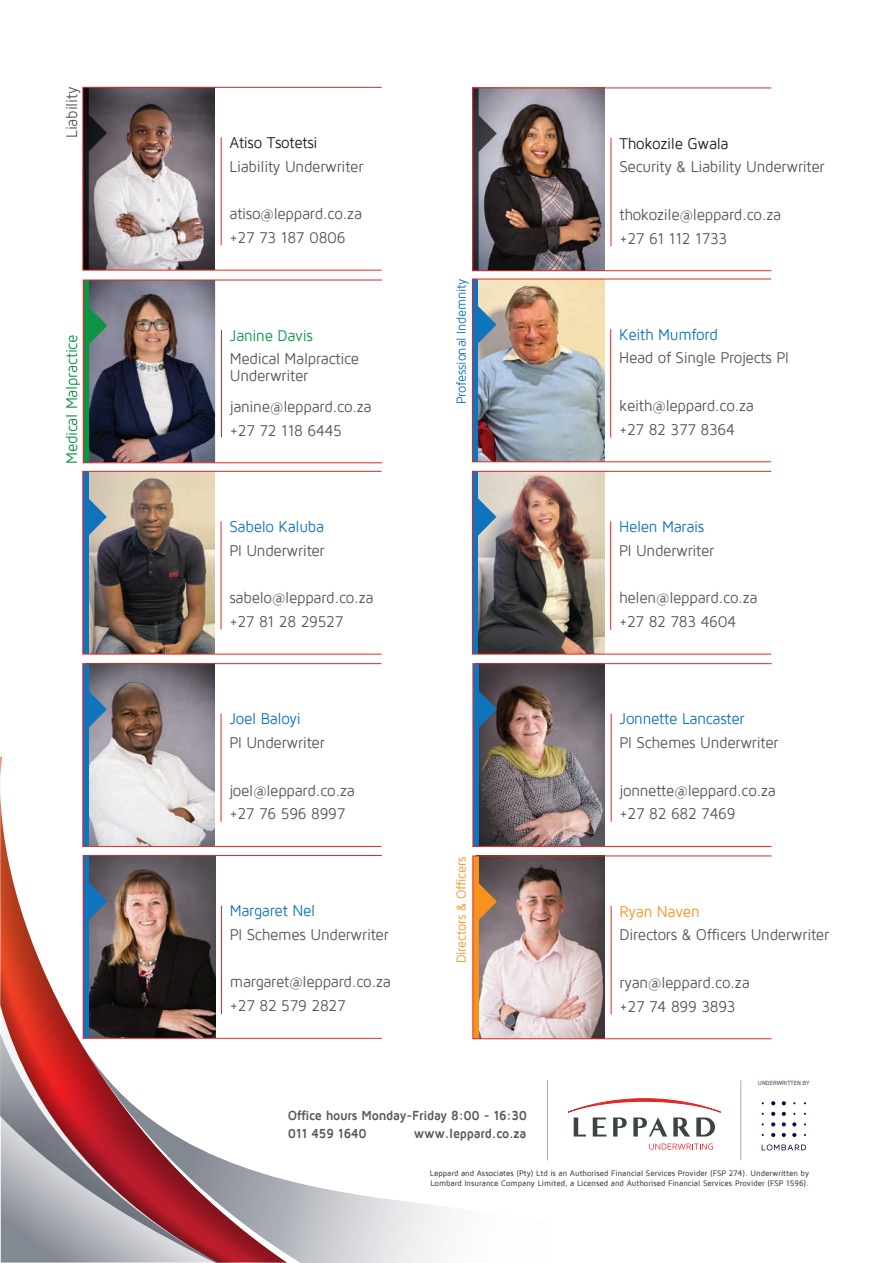
<style>
.page{position:relative;width:893px;height:1263px;background:#fff}
.page>*{position:absolute;margin:0;border:0;box-sizing:border-box;transform-origin:0 0}
.t1{font:16.05px/23.7px "Maven Pro";letter-spacing:-.02em;color:#57585a;scale:.94 1}
.t2{font:16.05px "Maven Pro";letter-spacing:-.02em;color:#1074bc;scale:.94 1}
.t3{font:16.05px "Maven Pro";letter-spacing:-.02em;color:#0d9344;scale:.94 1}
.t4{font:16.05px "Maven Pro";letter-spacing:-.02em;color:#231f20;scale:.94 1}
.t5{font:16.05px "Maven Pro";letter-spacing:-.02em;color:#f7931d;scale:.94 1}
.t6{font:700 13.5px/18px "Maven Pro";letter-spacing:-.02em;color:#57585a;scale:.94 1}
.t7{font:13.5px "Maven Pro";letter-spacing:-.02em;color:#1074bc;scale:.94 1}
.t8{font:13.5px "Maven Pro";letter-spacing:-.02em;color:#f7931d;scale:.94 1}
.t9{font:500 8.25px/9.8px "Maven Pro";color:#3b4542;scale:.95 1}
.t10{font:6px "DIN2014";color:#3b4542}
</style>
<div class="page">
<svg style="left:0;top:756px;width:533px;height:506px"></svg>
<svg style="left:649px;top:1143px;width:64px;height:6px"></svg>
<svg style="left:568px;top:1098px;width:153px;height:39px"></svg>
<hr style="left:741px;top:1080px;width:1px;height:80px;background:#a8a9ad">
<hr style="left:547px;top:1080px;width:1px;height:80px;background:#a8a9ad">
<svg style="left:792px;top:1133px;width:4px;height:4px"></svg>
<svg style="left:792px;top:1122px;width:4px;height:4px"></svg>
<svg style="left:782px;top:1133px;width:4px;height:4px"></svg>
<svg style="left:782px;top:1122px;width:4px;height:4px"></svg>
<svg style="left:782px;top:1112px;width:4px;height:4px"></svg>
<svg style="left:782px;top:1101px;width:4px;height:4px"></svg>
<svg style="left:771px;top:1133px;width:4px;height:4px"></svg>
<svg style="left:771px;top:1122px;width:4px;height:4px"></svg>
<svg style="left:771px;top:1112px;width:4px;height:4px"></svg>
<svg style="left:771px;top:1101px;width:4px;height:4px"></svg>
<svg style="left:762px;top:1144px;width:44px;height:6px"></svg>
<img style="left:107px;top:282px;width:108px;height:179px">
<svg style="left:85px;top:282px;width:22px;height:179px"></svg>
<hr style="left:221px;top:330px;width:1px;height:107px;background:#e22725">
<div style="left:83px;top:280px;width:299px;height:183px;border:1px solid #e22725"></div>
<img style="left:497px;top:90px;width:108px;height:179px">
<svg style="left:474px;top:90px;width:23px;height:179px"></svg>
<hr style="left:611px;top:138px;width:1px;height:108px;background:#e22725">
<div style="left:472px;top:88px;width:300px;height:183px;border:1px solid #e22725"></div>
<img style="left:89px;top:473px;width:126px;height:179px">
<svg style="left:89px;top:497px;width:18px;height:40px"></svg>
<div style="left:83px;top:471px;width:6px;height:183px;background:#1074bc"></div>
<hr style="left:221px;top:521px;width:1px;height:108px;background:#e22725">
<div style="left:82px;top:471px;width:300px;height:183px;border:1px solid #e22725"></div>
<img style="left:89px;top:665px;width:126px;height:180px">
<svg style="left:89px;top:689px;width:18px;height:40px"></svg>
<div style="left:83px;top:664px;width:6px;height:182px;background:#1074bc"></div>
<hr style="left:221px;top:714px;width:1px;height:108px;background:#e22725">
<div style="left:82px;top:663px;width:300px;height:184px;border:1px solid #e22725"></div>
<img style="left:479px;top:665px;width:126px;height:180px">
<svg style="left:479px;top:689px;width:18px;height:40px"></svg>
<div style="left:473px;top:664px;width:6px;height:182px;background:#1074bc"></div>
<hr style="left:611px;top:714px;width:1px;height:108px;background:#e22725">
<div style="left:473px;top:663px;width:299px;height:184px;border:1px solid #e22725"></div>
<img style="left:479px;top:858px;width:126px;height:179px">
<svg style="left:479px;top:882px;width:18px;height:39px"></svg>
<div style="left:473px;top:856px;width:6px;height:183px;background:#f7931d"></div>
<hr style="left:611px;top:906px;width:1px;height:108px;background:#e22725">
<div style="left:472px;top:856px;width:300px;height:183px;border:1px solid #e22725"></div>
<img style="left:107px;top:89px;width:108px;height:179px">
<svg style="left:85px;top:89px;width:22px;height:179px"></svg>
<hr style="left:221px;top:137px;width:1px;height:108px;background:#e22725">
<div style="left:83px;top:87px;width:299px;height:183px;border:1px solid #e22725"></div>
<img style="left:478px;top:281px;width:126px;height:179px">
<svg style="left:478px;top:305px;width:18px;height:40px"></svg>
<div style="left:472px;top:279px;width:6px;height:183px;background:#1074bc"></div>
<hr style="left:610px;top:329px;width:1px;height:108px;background:#e22725">
<div style="left:472px;top:279px;width:299px;height:183px;border:1px solid #e22725"></div>
<img style="left:478px;top:473px;width:126px;height:179px">
<svg style="left:478px;top:497px;width:18px;height:40px"></svg>
<div style="left:472px;top:471px;width:6px;height:183px;background:#1074bc"></div>
<hr style="left:610px;top:521px;width:1px;height:109px;background:#e22725">
<div style="left:472px;top:471px;width:299px;height:183px;border:1px solid #e22725"></div>
<img style="left:89px;top:857px;width:126px;height:179px">
<svg style="left:89px;top:881px;width:18px;height:40px"></svg>
<div style="left:83px;top:855px;width:6px;height:183px;background:#1074bc"></div>
<hr style="left:221px;top:905px;width:1px;height:109px;background:#e22725">
<div style="left:83px;top:855px;width:299px;height:183px;border:1px solid #e22725"></div>
<p class="t1" style="left:60px;top:138px;width:56px;rotate:-90deg">Liability</p>
<p class="t3" style="left:63px;top:464px;width:139px;rotate:-90deg">Medical Malpractice</p>
<p class="t4" style="left:230px;top:134px;width:95px">Atiso Tsotetsi</p>
<p class="t1" style="left:230px;top:155px;width:144px">Liability Underwriter</p>
<p class="t1" style="left:230px;top:202px;width:142px">atiso@leppard.co.za +27 73 187 0806</p>
<p class="t3" style="left:230px;top:327px;width:90px">Janine Davis</p>
<p class="t1" style="left:230px;top:351px;width:139px;line-height:16.5px">Medical Malpractice<br>Underwriter</p>
<p class="t1" style="left:230px;top:395px;width:152px">janine@leppard.co.za +27 72 118 6445</p>
<p class="t2" style="left:229px;top:518px;width:102px">Sabelo Kaluba</p>
<p class="t1" style="left:229px;top:539px;width:103px">PI Underwriter</p>
<p class="t1" style="left:229px;top:586px;width:155px">sabelo@leppard.co.za +27 81 28 29527</p>
<p class="t2" style="left:229px;top:710px;width:77px">Joel Baloyi</p>
<p class="t1" style="left:229px;top:731px;width:103px">PI Underwriter</p>
<p class="t1" style="left:229px;top:778px;width:135px">joel@leppard.co.za +27 76 596 8997</p>
<p class="t2" style="left:230px;top:902px;width:92px">Margaret Nel</p>
<p class="t1" style="left:230px;top:923px;width:171px">PI Schemes Underwriter</p>
<p class="t1" style="left:230px;top:970px;width:173px">margaret@leppard.co.za +27 82 579 2827</p>
<p class="t7" style="left:454px;top:404px;width:135px;rotate:-90deg">Professional Indemnity</p>
<p class="t8" style="left:454px;top:963px;width:115px;rotate:-90deg">Directors &amp; Officers</p>
<p class="t6" style="left:288px;top:1106px;width:256px">Office hours Monday-Friday 8:00 - 16:30<br>011 459 1640</p>
<p class="t6" style="left:414px;top:1124px;width:121px">www.leppard.co.za</p>
<p class="t4" style="left:619px;top:135px;width:118px">Thokozile Gwala</p>
<p class="t1" style="left:619px;top:155px;width:220px">Security &amp; Liability Underwriter</p>
<p class="t1" style="left:619px;top:203px;width:174px">thokozile@leppard.co.za +27 61 112 1733</p>
<p class="t2" style="left:619px;top:326px;width:107px">Keith Mumford</p>
<p class="t1" style="left:619px;top:346px;width:182px">Head of Single Projects PI</p>
<p class="t1" style="left:619px;top:394px;width:145px">keith@leppard.co.za +27 82 377 8364</p>
<p class="t2" style="left:619px;top:518px;width:92px">Helen Marais</p>
<p class="t1" style="left:619px;top:539px;width:103px">PI Underwriter</p>
<p class="t1" style="left:619px;top:586px;width:149px">helen@leppard.co.za +27 82 783 4604</p>
<p class="t2" style="left:620px;top:710px;width:135px">Jonnette Lancaster</p>
<p class="t1" style="left:620px;top:731px;width:171px">PI Schemes Underwriter</p>
<p class="t1" style="left:620px;top:778px;width:168px">jonnette@leppard.co.za +27 82 682 7469</p>
<p class="t5" style="left:620px;top:903px;width:87px">Ryan Naven</p>
<p class="t1" style="left:620px;top:923px;width:224px">Directors &amp; Officers Underwriter</p>
<p class="t1" style="left:620px;top:971px;width:140px">ryan@leppard.co.za +27 74 899 3893</p>
<p class="t10" style="left:758px;top:1080px;width:53px">UNDERWRITTEN BY</p>
<p class="t9" style="left:430px;top:1169px;width:401px">Leppard and Associates (Pty) Ltd is an Authorised Financial Services Provider (FSP 274). Underwritten by<br>Lombard Insurance Company Limited, a Licensed and Authorised Financial Services Provider (FSP 1596).</p>
</div>
